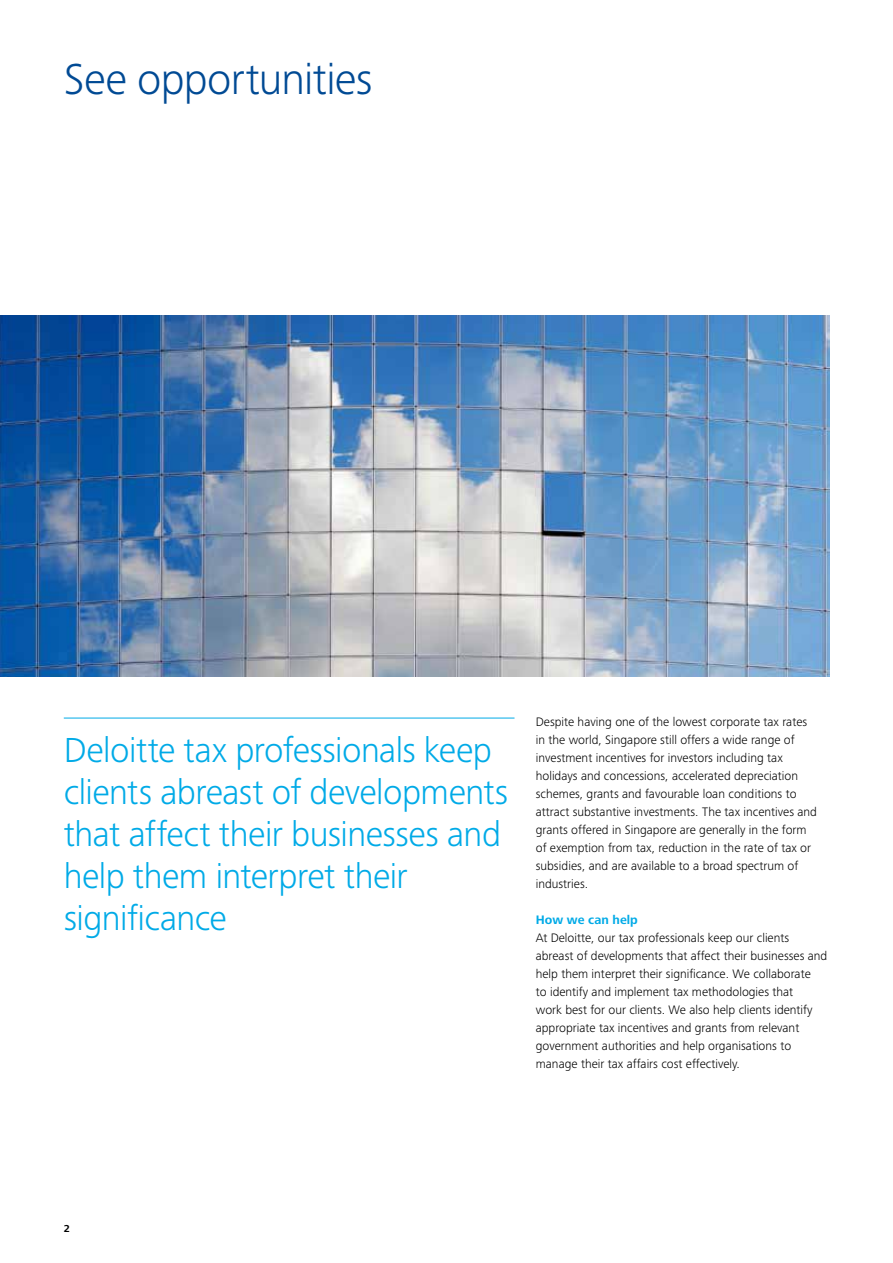
<style>
.page{position:relative;width:893px;height:1263px;background:#fff}
.page>*{position:absolute;margin:0;border:0;box-sizing:border-box;transform-origin:0 0}
.Head_styles_A_Page_h{font:300 45px "Frutiger Next Pro";letter-spacing:-.015em;color:#004a94}
.Pull_out_styles_Pull{font:300 36px/42px "Frutiger Next Pro";letter-spacing:-.015em;color:#00aae7}
.Body_styles_Body_cop{font:300 12.75px/18px "Frutiger Next Pro";color:#000}
.Subhead_styles_B_Sub{font:700 12.75px "Frutiger Next Pro";color:#00aae7}
.Caption_styles_Capti{font:700 10.5px "Frutiger Next Pro";color:#000}
</style>
<div class="page">
<hr style="left:64px;top:718px;width:450px;height:1px;background:#00aae7">
<img style="left:0;top:316px;width:829px;height:360px">
<p class="Head_styles_A_Page_h" style="left:64px;top:53px;width:310px">See opportunities</p>
<p class="Pull_out_styles_Pull" style="left:64px;top:729px;width:446px">Deloitte tax professionals keep clients abreast of developments that affect their businesses and help them interpret their significance</p>
<p class="Body_styles_Body_cop" style="left:536px;top:712px;width:283px">Despite having one of the lowest corporate tax rates in the world, Singapore still offers a wide range of investment incentives for investors including tax holidays and concessions, accelerated depreciation schemes, grants and favourable loan conditions to attract substantive investments. The tax incentives and grants offered in Singapore are generally in the form of exemption from tax, reduction in the rate of tax or subsidies, and are available to a broad spectrum of industries.</p>
<p class="Subhead_styles_B_Sub" style="left:536px;top:912px;width:103px">How we can help</p>
<p class="Body_styles_Body_cop" style="left:536px;top:928px;width:293px">At Deloitte, our tax professionals keep our clients abreast of developments that affect their businesses and help them interpret their significance. We collaborate<br>to identify and implement tax methodologies that<br>work best for our clients. We also help clients identify appropriate tax incentives and grants from relevant government authorities and help organisations to manage their tax affairs cost effectively.</p>
<p class="Caption_styles_Capti" style="left:64px;top:1222px;width:8px">2</p>
</div>
